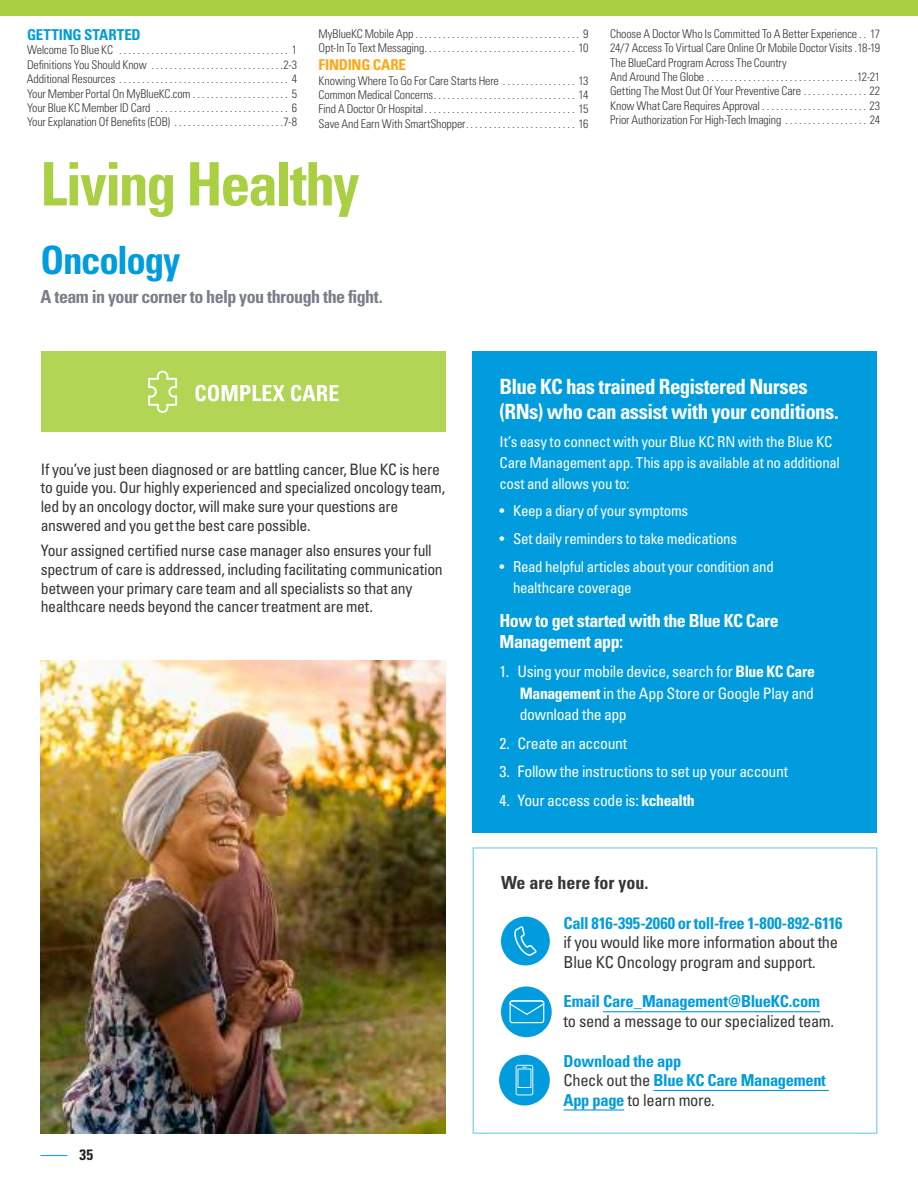
<style>
.page{position:relative;width:918px;height:1188px;background:#fff}
.page>*{position:absolute;margin:0;border:0;box-sizing:border-box;transform-origin:0 0}
.t1{font:700 condensed 60px "Univers LT Std";letter-spacing:-.035em;color:#a9d043}
.t2{font:700 condensed 39px "Univers LT Std";letter-spacing:-.035em;color:#009cde}
.t3{font:700 condensed 21px/25.2px "Univers LT Std";letter-spacing:-.03em;color:#fff}
.t4{font:700 condensed 18px/21px "Univers LT Std";letter-spacing:-.03em;color:#fff}
.t5{font:700 condensed 18px "Univers LT Std";letter-spacing:-.03em;color:#7a7e89}
.t6{font:700 condensed 18px "Univers LT Std";color:#393535}
.t7{font:700 condensed 16.5px/19.5px "Univers LT Std";letter-spacing:-.02em;color:#009cde}
.t8{font:condensed 16.5px/19.5px "Univers LT Std";letter-spacing:-.02em;color:#393535}
.t9{font:condensed 15.75px/18.8px "Univers LT Std";letter-spacing:-.025em;color:#393535}
.t10{font:condensed 15.75px/21.8px "Univers LT Std";letter-spacing:-.025em;color:#fff;text-align:justify}
.t11{font:condensed 15px/21px "Univers LT Std";letter-spacing:-.02em;color:#fff}
.t12{font:700 condensed 15px "Univers LT Std";color:#009cde}
.t13{font:700 condensed 15px "Univers LT Std";letter-spacing:-.015em;color:#fea814}
.t14{font:700 condensed 15px "Univers LT Std";color:#241f1f}
.t15{font:300 condensed 12px/14.4px "Univers LT Std";letter-spacing:-.01em;color:#393535;text-align:justify}
.s1{font-weight:700}
.s2{font-weight:400;color:#393535}
</style>
<div class="page">
<svg style="left:40px;top:1155px;width:27px;height:1px"></svg>
<div style="left:0;top:0;width:918px;height:15px;background:#a9d043"></div>
<img style="left:41px;top:661px;width:405px;height:473px">
<div style="left:41px;top:352px;width:405px;height:80px;background:#b3d556"></div>
<svg style="left:195px;top:385px;width:144px;height:16px"></svg>
<svg style="left:148px;top:371px;width:29px;height:42px"></svg>
<hr style="left:603px;top:1011px;width:217px;height:1px;background:#009cde">
<hr style="left:653px;top:1090px;width:176px;height:1px;background:#009cde">
<hr style="left:564px;top:1109px;width:60px;height:2px;background:#009cde">
<div style="left:472px;top:847px;width:406px;height:287px;border:2px solid #93d7f6"></div>
<div style="left:502px;top:917px;width:47px;height:48px;background:#009cde;border-radius:50%"></div>
<div style="left:501px;top:917px;width:49px;height:48px;border:2px solid #009cde;border-radius:50%"></div>
<svg style="left:513px;top:916px;width:25px;height:40px"></svg>
<div style="left:502px;top:987px;width:49px;height:49px;background:#009cde;border-radius:50%"></div>
<div style="left:501px;top:986px;width:51px;height:51px;border:2px solid #009cde;border-radius:50%"></div>
<svg style="left:510px;top:1000px;width:34px;height:23px"></svg>
<div style="left:472px;top:352px;width:406px;height:481px;background:#009cde"></div>
<div style="left:500px;top:1056px;width:49px;height:49px;background:#009cde;border-radius:50%"></div>
<div style="left:499px;top:1055px;width:51px;height:50px;border:2px solid #009cde;border-radius:50%"></div>
<svg style="left:516px;top:1065px;width:17px;height:30px"></svg>
<p class="t12" style="left:27px;top:25px;width:115px">GETTING STARTED</p>
<p class="t15" style="left:27px;top:43px;width:272px">Welcome To Blue KC . . . . . . . . . . . . . . . . . . . . . . . . . . . . . . . . . . . . . 1<br>Definitions You Should Know . . . . . . . . . . . . . . . . . . . . . . . . . . . . 2-3<br>Additional Resources . . . . . . . . . . . . . . . . . . . . . . . . . . . . . . . . . . . . . 4<br>Your Member Portal On MyBlueKC.com . . . . . . . . . . . . . . . . . . . . . 5<br>Your Blue KC Member ID Card . . . . . . . . . . . . . . . . . . . . . . . . . . . . . 6<br>Your Explanation Of Benefits (EOB) . . . . . . . . . . . . . . . . . . . . . . . 7-8</p>
<p class="t15" style="left:319px;top:26px;width:272px">MyBlueKC Mobile App . . . . . . . . . . . . . . . . . . . . . . . . . . . . . . . . . . . . 9<br>Opt-In To Text Messaging . . . . . . . . . . . . . . . . . . . . . . . . . . . . . . . . . 10</p>
<p class="t13" style="left:319px;top:56px;width:89px">FINDING CARE</p>
<p class="t15" style="left:319px;top:73px;width:272px">Knowing Where To Go For Care Starts Here . . . . . . . . . . . . . . . . 13<br>Common Medical Concerns . . . . . . . . . . . . . . . . . . . . . . . . . . . . . . . 14<br>Find A Doctor Or Hospital . . . . . . . . . . . . . . . . . . . . . . . . . . . . . . . . . 15<br>Save And Earn With SmartShopper . . . . . . . . . . . . . . . . . . . . . . . . 16</p>
<h1 class="t1" style="left:40px;top:147px;width:321px">Living Healthy</h1>
<h2 class="t2" style="left:40px;top:236px;width:142px">Oncology</h2>
<h3 class="t5" style="left:40px;top:285px;width:344px">A team in your corner to help you through the fight.</h3>
<p class="t15" style="left:610px;top:26px;width:272px;text-align:left">Choose A Doctor Who Is Committed To A Better Experience . . 17<br>24/7 Access To Virtual Care Online Or Mobile Doctor Visits. 18-19<br>The BlueCard Program Across The Country<br>And Around The Globe . . . . . . . . . . . . . . . . . . . . . . . . . . . . . . . . 12-21<br>Getting The Most Out Of Your Preventive Care . . . . . . . . . . . . . . 22<br>Know What Care Requires Approval . . . . . . . . . . . . . . . . . . . . . . . 23<br>Prior Authorization For High-Tech Imaging . . . . . . . . . . . . . . . . . . 24</p>
<p class="t9" style="left:41px;top:459px;width:406px">If you’ve just been diagnosed or are battling cancer, Blue KC is here to guide you. Our highly experienced and specialized oncology team, led by an oncology doctor, will make sure your questions are answered and you get the best care possible.</p>
<p class="t9" style="left:41px;top:541px;width:403px">Your assigned certified nurse case manager also ensures your full spectrum of care is addressed, including facilitating communication between your primary care team and all specialists so that any healthcare needs beyond the cancer treatment are met.</p>
<p class="t14" style="left:80px;top:1145px;width:15px">35</p>
<h3 class="t3" style="left:500px;top:374px;width:341px">Blue KC has trained Registered Nurses (RNs) who can assist with your conditions.</h3>
<p class="t11" style="left:500px;top:431px;width:342px">It’s easy to connect with your Blue KC RN with the Blue KC<br>Care Management app. This app is available at no additional cost and allows you to:</p>
<p class="t11" style="left:500px;top:500px;width:190px">• Keep a diary of your symptoms</p>
<p class="t11" style="left:500px;top:528px;width:239px">• Set daily reminders to take medications</p>
<p class="t11" style="left:513px;top:556px;width:262px;text-indent:-14px">• Read helpful articles about your condition and healthcare coverage</p>
<h3 class="t4" style="left:500px;top:611px;width:281px">How to get started with the Blue KC Care<br>Management app:</h3>
<h3 class="t10" style="left:520px;top:660px;width:297px;text-indent:-20px">1. Using your mobile device, search for <span class="s1">Blue KC Care Management</span> in the App Store or Google Play and download the app</h3>
<h3 class="t10" style="left:500px;top:732px;width:129px">2. Create an account</h3>
<h3 class="t10" style="left:500px;top:761px;width:290px">3. Follow the instructions to set up your account</h3>
<h3 class="t10" style="left:500px;top:789px;width:197px">4. Your access code is: <span class="s1">kchealth</span></h3>
<h3 class="t6" style="left:501px;top:871px;width:149px">We are here for you.</h3>
<h3 class="t7" style="left:564px;top:913px;width:280px">Call 816-395-2060 or toll-free 1-800-892-6116</h3>
<h3 class="t8" style="left:564px;top:932px;width:276px">if you would like more information about the<br>Blue KC Oncology program and support.</h3>
<h3 class="t7" style="left:564px;top:992px;width:258px">Email Care_Management@BlueKC.com</h3>
<h3 class="t8" style="left:564px;top:1011px;width:272px">to send a message to our specialized team.</h3>
<h3 class="t7" style="left:564px;top:1051px;width:264px">Download the app<br><span class="s2">Check out the</span> Blue KC Care Management<br>App page <span class="s2">to learn more.</span></h3>
</div>
